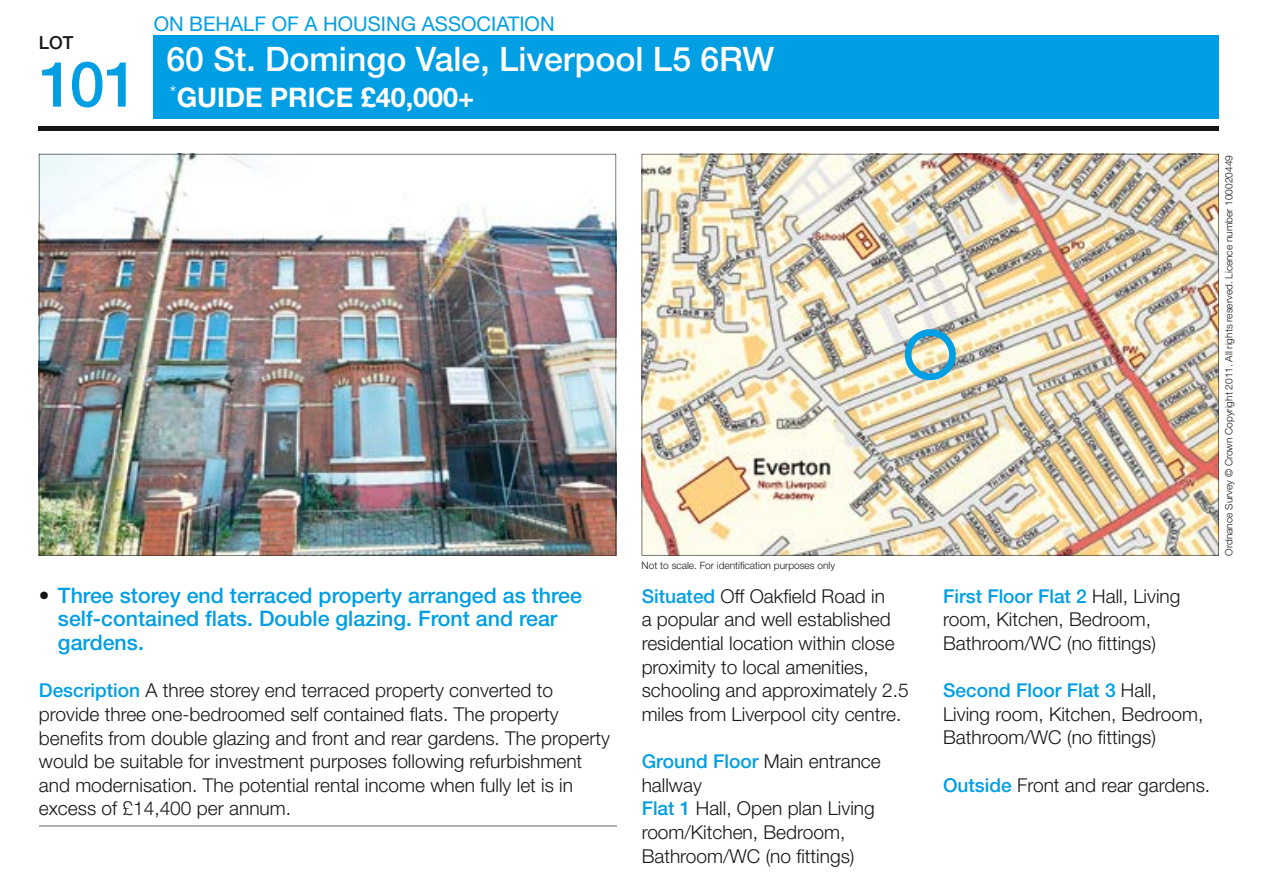
<style>
.page{position:relative;width:1269px;height:895px;background:#fff}
.page>*{position:absolute;margin:0;border:0;box-sizing:border-box;transform-origin:0 0}
.t1{font:500 63px "Helvetica Neue LT Std";color:#009ee3}
.t2{font:500 33.75px "Helvetica Neue LT Std";color:#fff}
.t3{font:700 27px "Helvetica Neue LT Std";color:#fff}
.t4{font:500 21.38px/23.6px "Helvetica Neue LT Std";color:#009ee3}
.t5{font:20.25px "Helvetica Neue LT Std";color:#009ee3}
.t6{font:300 19.12px/23.6px "Helvetica Neue LT Std";color:#181716}
.t7{font:500 18px "Helvetica Neue LT Std";color:#181716}
.t8{font:300 10.12px "Helvetica Neue LT Std";color:#181716}
.s1{color:#181716}
.s2{font-weight:500;color:#009ee3}
</style>
<div class="page">
<div style="left:154px;top:36px;width:1065px;height:83px;background:#009ee3"></div>
<hr style="left:39px;top:126px;width:1180px;height:4px;background:#181716">
<img style="left:39px;top:154px;width:577px;height:402px">
<img style="left:642px;top:154px;width:577px;height:402px">
<hr style="left:39px;top:825px;width:577px;height:1px;background:#b1b2b3">
<img style="left:905px;top:329px;width:51px;height:51px">
<p class="t7" style="left:39px;top:31px;width:36px">LOT</p>
<h1 class="t1" style="left:39px;top:47px;width:101px">101</h1>
<p class="t5" style="left:154px;top:12px;width:402px">ON BEHALF OF A HOUSING ASSOCIATION</p>
<h2 class="t2" style="left:166px;top:39px;width:609px">60 St. Domingo Vale, Liverpool L5 6RW</h2>
<h3 class="t3" style="left:170px;top:80px;width:306px"><sup>*</sup>GUIDE PRICE £40,000+</h3>
<p class="t8" style="left:642px;top:559px;width:195px">Not to scale. For identification purposes only</p>
<p class="t4" style="left:58px;top:583px;width:525px;text-indent:-19px"><span class="s1">•</span> Three storey end terraced property arranged as three self-contained flats. Double glazing. Front and rear gardens.</p>
<p class="t6" style="left:39px;top:678px;width:573px"><span class="s2">Description</span> A three storey end terraced property converted to provide three one-bedroomed self contained flats. The property benefits from double glazing and front and rear gardens. The property would be suitable for investment purposes following refurbishment and modernisation. The potential rental income when fully let is in excess of £14,400 per annum.</p>
<p class="t6" style="left:642px;top:584px;width:269px"><span class="s2">Situated</span> Off Oakfield Road in<br>a popular and well established residential location within close proximity to local amenities, schooling and approximately 2.5 miles from Liverpool city centre.</p>
<p class="t6" style="left:642px;top:749px;width:241px"><span class="s2">Ground Floor</span> Main entrance hallway<br><span class="s2">Flat 1</span> Hall, Open plan Living room/Kitchen, Bedroom,<br>Bathroom/WC (no fittings)</p>
<p class="t6" style="left:943px;top:584px;width:239px"><span class="s2">First Floor Flat 2</span> Hall, Living room, Kitchen, Bedroom,<br>Bathroom/WC (no fittings)</p>
<p class="t6" style="left:943px;top:678px;width:262px"><span class="s2">Second Floor Flat 3</span> Hall,<br>Living room, Kitchen, Bedroom,<br>Bathroom/WC (no fittings)</p>
<p class="t6" style="left:943px;top:773px;width:269px"><span class="s2">Outside</span> Front and rear gardens.</p>
<p class="t8" style="left:1223px;top:556px;width:402px;rotate:-90deg">Ordnance Survey © Crown Copyright 2011. All rights reserved. Licence number 100020449</p>
</div>
